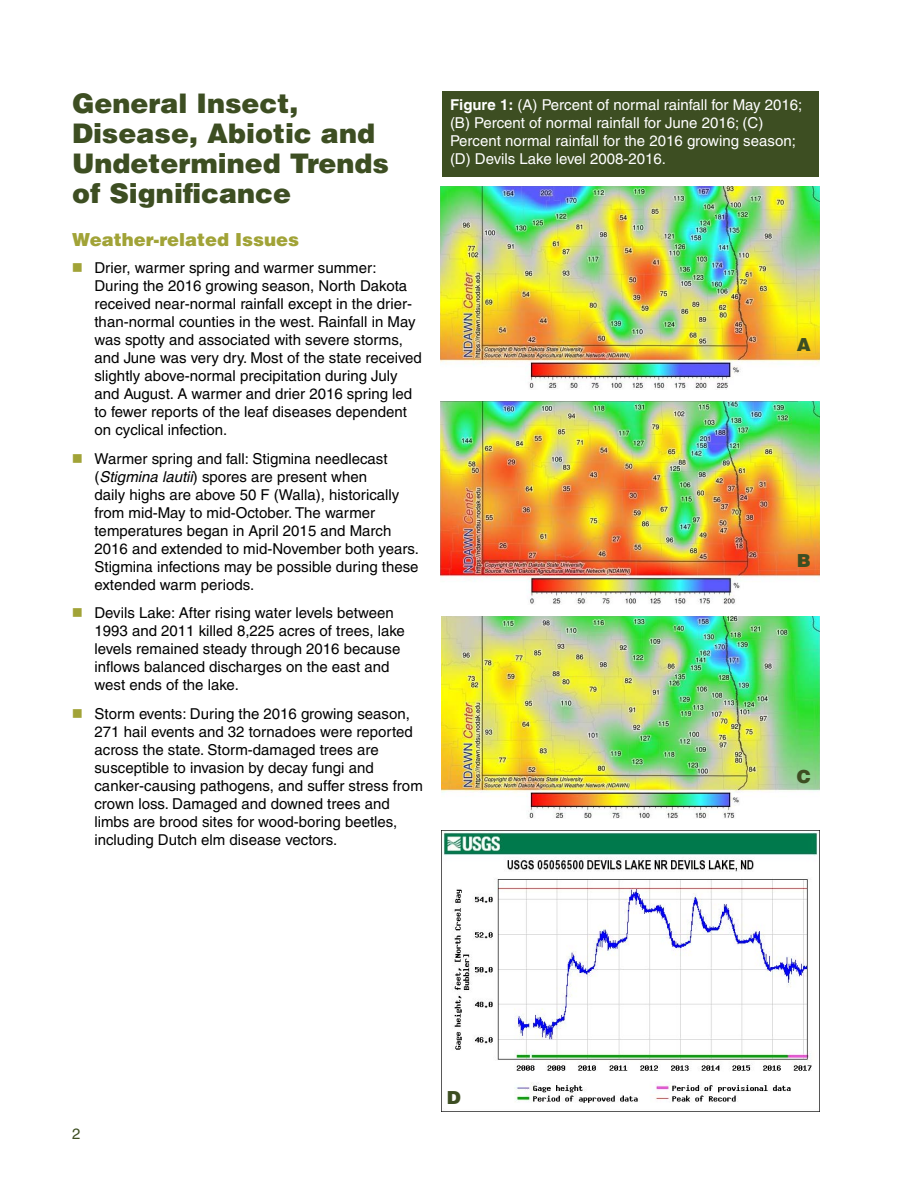
<style>
.page{position:relative;width:918px;height:1188px;background:#fff}
.page>*{position:absolute;margin:0;border:0;box-sizing:border-box;transform-origin:0 0}
.t1{font:900 27px/30px "Helvetica";color:#3d4e22}
.t2{font:900 18px "Helvetica";color:#a1a337}
.t3{font:900 18px "Helvetica";color:#3d4e22}
.t4{font:15px/18px "Helvetica";color:#000}
.t5{font:15px/18px "Helvetica";color:#fff}
.t6{font:15px "Helvetica";color:#3d4e22}
.s1{font-style:italic}
.s2{font-weight:700}
</style>
<div class="page">
<div style="left:442px;top:91px;width:377px;height:86px;background:#3d4e22"></div>
<img style="left:441px;top:831px;width:377px;height:280px">
<img style="left:441px;top:401px;width:378px;height:203px">
<img style="left:441px;top:616px;width:378px;height:203px">
<img style="left:441px;top:186px;width:378px;height:204px">
<h1 class="t1" style="left:72px;top:87px;width:319px">General Insect,<br>Disease, Abiotic and<br>Undetermined Trends of Significance</h1>
<p class="t2" style="left:72px;top:228px;width:229px">Weather-related Issues</p>
<p class="t4" style="left:94px;top:259px;width:329px">Drier, warmer spring and warmer summer:<br>During the 2016 growing season, North Dakota received near-normal rainfall except in the drier&shy;than-normal counties in the west. Rainfall in May was spotty and associated with severe storms, and June was very dry. Most of the state received slightly above-normal precipitation during July and August. A warmer and drier 2016 spring led to fewer reports of the leaf diseases dependent on cyclical infection.</p>
<p class="t4" style="left:94px;top:450px;width:326px">Warmer spring and fall: Stigmina needlecast (<span class="s1">Stigmina lautii</span>) spores are present when<br>daily highs are above 50 F (Walla), historically from mid-May to mid-October. The warmer temperatures began in April 2015 and March 2016 and extended to mid-November both years.<br>Stigmina infections may be possible during these extended warm periods.</p>
<p class="t4" style="left:94px;top:604px;width:312px">Devils Lake: After rising water levels between 1993 and 2011 killed 8,225 acres of trees, lake levels remained steady through 2016 because inflows balanced discharges on the east and west ends of the lake.</p>
<p class="t4" style="left:94px;top:705px;width:330px">Storm events: During the 2016 growing season, 271 hail events and 32 tornadoes were reported across the state. Storm-damaged trees are susceptible to invasion by decay fungi and canker-causing pathogens, and suffer stress from crown loss. Damaged and downed trees and limbs are brood sites for wood-boring beetles, including Dutch elm disease vectors.</p>
<p class="t5" style="left:450px;top:96px;width:354px"><span class="s2">Figure 1:</span> (A) Percent of normal rainfall for May 2016; (B) Percent of normal rainfall for June 2016; (C)<br>Percent normal rainfall for the 2016 growing season; (D) Devils Lake level 2008-2016.</p>
<p class="t3" style="left:797px;top:333px;width:16px">A</p>
<p class="t3" style="left:797px;top:549px;width:16px">B</p>
<p class="t3" style="left:797px;top:765px;width:16px">C</p>
<p class="t6" style="left:72px;top:1125px;width:10px">2</p>
<p class="t3" style="left:447px;top:1086px;width:16px">D</p>
</div>
